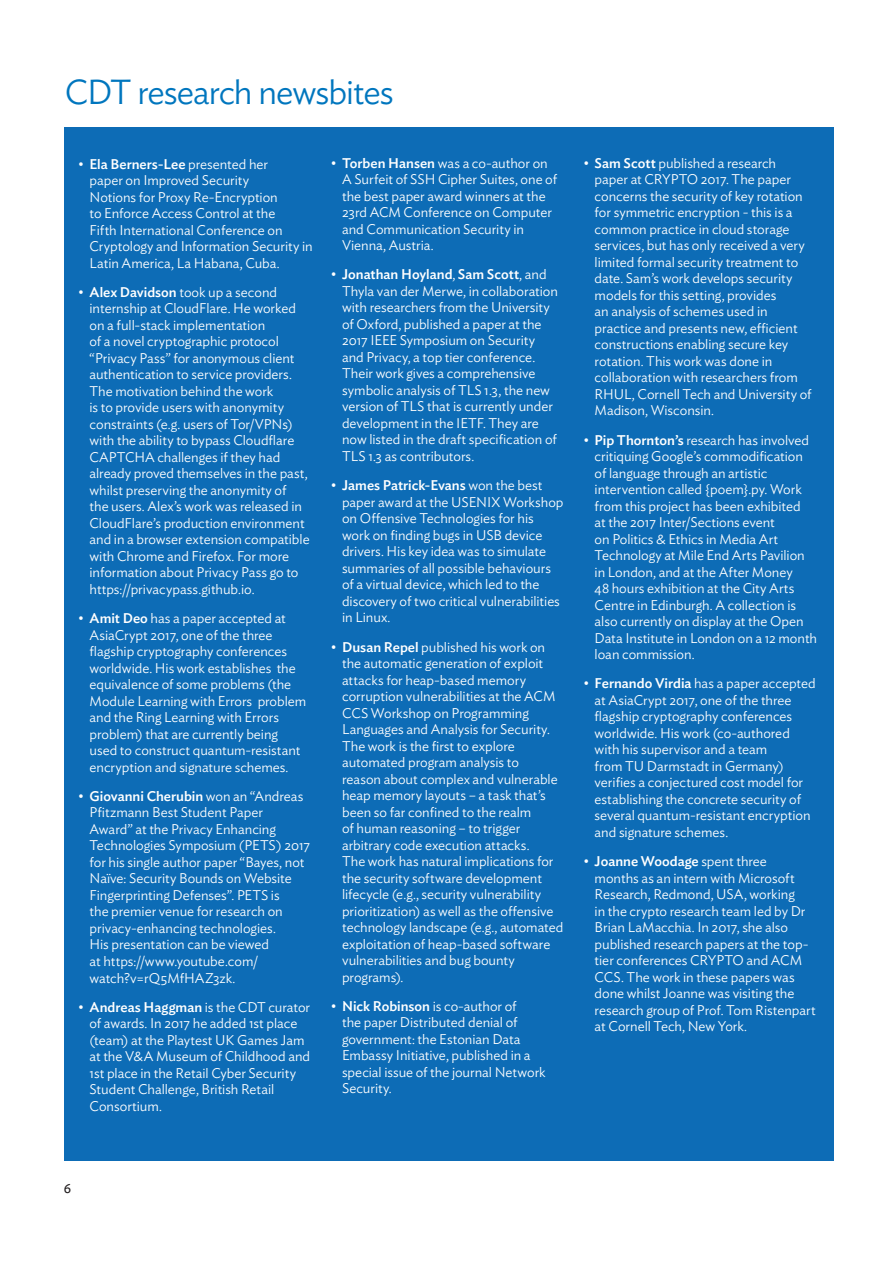
<style>
.page{position:relative;width:893px;height:1263px;background:#fff}
.page>*{position:absolute;margin:0;border:0;box-sizing:border-box;transform-origin:0 0}
.t1{font:300 34.5px "Ideal Sans";letter-spacing:-.03em;color:#0076be}
.t2{font:300 13.95px/16.5px "Ideal Sans";letter-spacing:-.005em;color:#fff}
.t3{font:13.5px "Ideal Sans";color:#231f20}
.s1{font-weight:500}
</style>
<div class="page">
<div style="left:64px;top:128px;width:769px;height:1033px;background:#0d6cb6"></div>
<h1 class="t1" style="left:65px;top:66px;width:330px">CDT research newsbites</h1>
<p class="t2" style="left:90px;top:154px;width:225px;text-indent:-11px">• <span class="s1">Ela Berners-Lee</span> presented her<br>paper on Improved Security<br>Notions for Proxy Re-Encryption<br>to Enforce Access Control at the<br>Fifth International Conference on Cryptology and Information Security in Latin America, La Habana, Cuba.</p>
<p class="t2" style="left:90px;top:282px;width:222px;text-indent:-11px">• <span class="s1">Alex Davidson</span> took up a second internship at CloudFlare. He worked on a full-stack implementation<br>of a novel cryptographic protocol “Privacy Pass” for anonymous client authentication to service providers.<br>The motivation behind the work<br>is to provide users with anonymity constraints (e.g. users of Tor/VPNs) with the ability to bypass Cloudflare CAPTCHA challenges if they had already proved themselves in the past, whilst preserving the anonymity of<br>the users. Alex’s work was released in CloudFlare’s production environment and in a browser extension compatible with Chrome and Firefox. For more information about Privacy Pass go to https://privacypass.github.io.</p>
<p class="t2" style="left:90px;top:609px;width:218px;text-indent:-11px">• <span class="s1">Amit Deo</span> has a paper accepted at AsiaCrypt 2017, one of the three flagship cryptography conferences worldwide. His work establishes the equivalence of some problems (the Module Learning with Errors problem and the Ring Learning with Errors problem) that are currently being used to construct quantum-resistant encryption and signature schemes.</p>
<p class="t2" style="left:90px;top:787px;width:222px;text-indent:-11px">• <span class="s1">Giovanni Cherubin</span> won an “Andreas<br>Pfitzmann Best Student Paper<br>Award” at the Privacy Enhancing<br>Technologies Symposium (PETS) 2017 for his single author paper “Bayes, not<br>Naïve: Security Bounds on Website<br>Fingerprinting Defenses”. PETS is<br>the premier venue for research on privacy-enhancing technologies.<br>His presentation can be viewed<br>at https://www.youtube.com/ watch?v=rQ5MfHAZ3zk.</p>
<p class="t2" style="left:90px;top:997px;width:222px;text-indent:-11px">• <span class="s1">Andreas Haggman</span> is the CDT curator of awards. In 2017 he added 1st place (team) at the Playtest UK Games Jam at the V&amp;A Museum of Childhood and<br>1st place in the Retail Cyber Security<br>Student Challenge, British Retail<br>Consortium.</p>
<p class="t2" style="left:342px;top:153px;width:217px;text-indent:-11px">• <span class="s1">Torben Hansen</span> was a co-author on<br>A Surfeit of SSH Cipher Suites, one of the best paper award winners at the<br>23rd ACM Conference on Computer and Communication Security in<br>Vienna, Austria.</p>
<p class="t2" style="left:342px;top:265px;width:217px;text-indent:-11px">• <span class="s1">Jonathan Hoyland</span>, <span class="s1">Sam Scott</span>, and Thyla van der Merwe, in collaboration with researchers from the University of Oxford, published a paper at the 2017 IEEE Symposium on Security and Privacy, a top tier conference.<br>Their work gives a comprehensive symbolic analysis of TLS 1.3, the new version of TLS that is currently under development in the IETF. They are now listed in the draft specification of TLS 1.3 as contributors.</p>
<p class="t2" style="left:342px;top:476px;width:223px;text-indent:-11px">• <span class="s1">James Patrick-Evans</span> won the best paper award at the USENIX Workshop on Offensive Technologies for his work on finding bugs in USB device drivers. His key idea was to simulate summaries of all possible behaviours of a virtual device, which led to the discovery of two critical vulnerabilities in Linux.</p>
<p class="t2" style="left:342px;top:637px;width:223px;text-indent:-11px">• <span class="s1">Dusan Repel</span> published his work on the automatic generation of exploit attacks for heap-based memory corruption vulnerabilities at the ACM CCS Workshop on Programming Languages and Analysis for Security.<br>The work is the first to explore automated program analysis to<br>reason about complex and vulnerable heap memory layouts – a task that’s been so far confined to the realm<br>of human reasoning – to trigger arbitrary code execution attacks.<br>The work has natural implications for the security software development lifecycle (e.g., security vulnerability prioritization) as well as the offensive technology landscape (e.g., automated exploitation of heap-based software vulnerabilities and bug bounty programs).</p>
<p class="t2" style="left:342px;top:996px;width:205px;text-indent:-11px">• <span class="s1">Nick Robinson</span> is co-author of<br>the paper Distributed denial of government: the Estonian Data<br>Embassy Initiative, published in a special issue of the journal Network<br>Security.</p>
<p class="t2" style="left:595px;top:153px;width:218px;text-indent:-11px">• <span class="s1">Sam Scott</span> published a research paper at CRYPTO 2017. The paper concerns the security of key rotation for symmetric encryption - this is a common practice in cloud storage services, but has only received a very limited formal security treatment to date. Sam’s work develops security models for this setting, provides<br>an analysis of schemes used in practice and presents new, efficient constructions enabling secure key rotation. This work was done in collaboration with researchers from RHUL, Cornell Tech and University of Madison, Wisconsin.</p>
<p class="t2" style="left:595px;top:430px;width:224px;text-indent:-11px">• <span class="s1">Pip Thornton’s</span> research has involved critiquing Google’s commodification of language through an artistic intervention called {poem}.py. Work from this project has been exhibited<br>at the 2017 Inter/Sections event<br>on Politics &amp; Ethics in Media Art Technology at Mile End Arts Pavilion in London, and at the After Money<br>48 hours exhibition at the City Arts Centre in Edinburgh. A collection is also currently on display at the Open Data Institute in London on a 12 month loan commission.</p>
<p class="t2" style="left:595px;top:674px;width:223px;text-indent:-11px">• <span class="s1">Fernando Virdia</span> has a paper accepted at AsiaCrypt 2017, one of the three flagship cryptography conferences worldwide. His work (co-authored with his supervisor and a team<br>from TU Darmstadt in Germany) verifies a conjectured cost model for establishing the concrete security of several quantum-resistant encryption and signature schemes.</p>
<p class="t2" style="left:595px;top:852px;width:223px;text-indent:-11px">• <span class="s1">Joanne Woodage</span> spent three<br>months as an intern with Microsoft Research, Redmond, USA, working<br>in the crypto research team led by Dr Brian LaMacchia. In 2017, she also published research papers at the top&shy;tier conferences CRYPTO and ACM CCS. The work in these papers was done whilst Joanne was visiting the research group of Prof. Tom Ristenpart at Cornell Tech, New York.</p>
<p class="t3" style="left:64px;top:1178px;width:9px">6</p>
</div>
